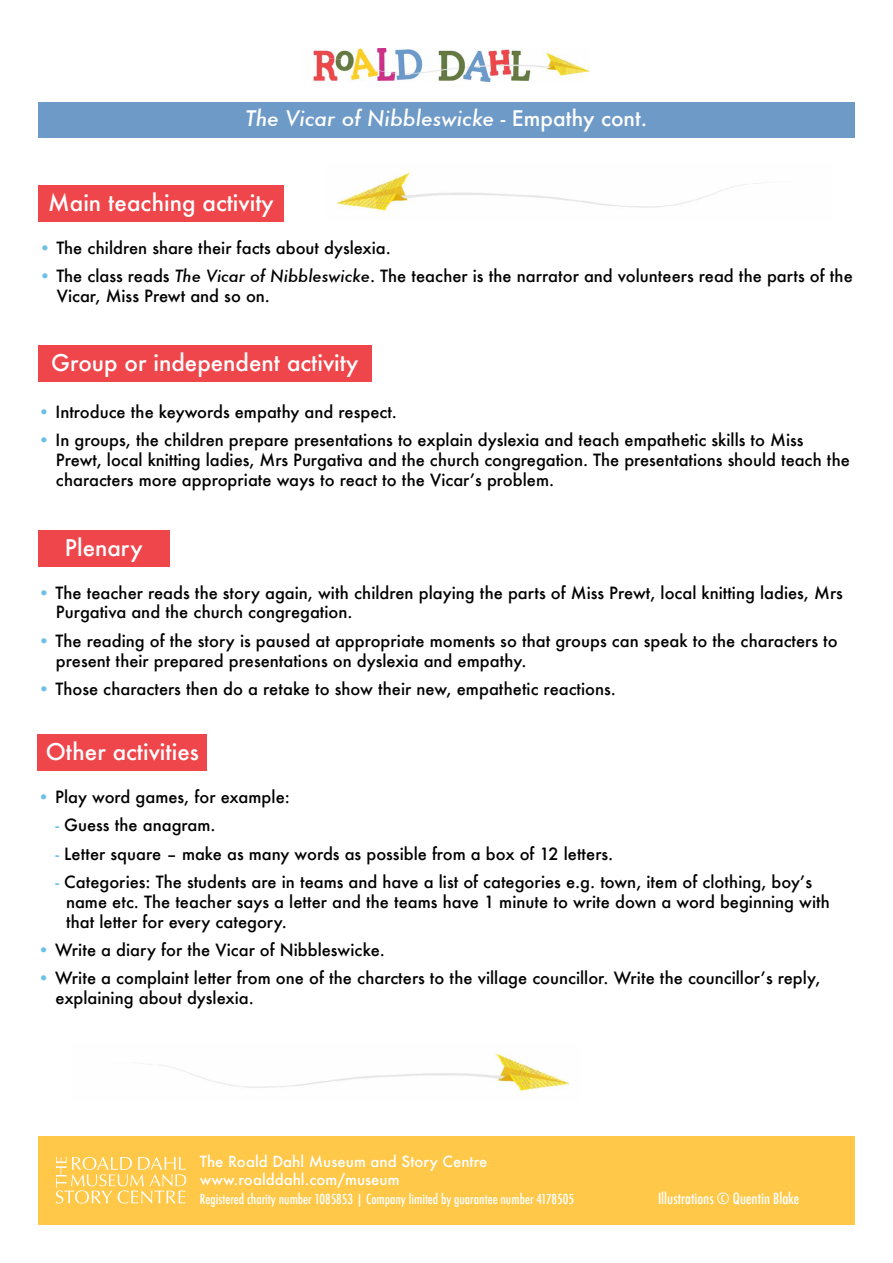
<style>
.page{position:relative;width:893px;height:1263px;background:#fff}
.page>*{position:absolute;margin:0;border:0;box-sizing:border-box;transform-origin:0 0}
.t1{font:500 22.5px "Futura";color:#fff}
.t2{font:italic 500 21px "Futura";color:#fff}
.t3{font:500 16.5px/19.8px "Futura";color:#000}
.t4{font:500 15px/18px "Futura";color:#fff}
.t5{font:500 condensed 15px "Futura";color:#fff}
.t6{font:500 condensed 13.5px "Futura";color:#fff}
.s1{font-style:normal}
.s2{color:#6cc0e7}
.s3{font-style:italic}
.s4{color:#5ebde6}
</style>
<div class="page">
<div style="left:38px;top:102px;width:817px;height:36px;background:#6e9ac8"></div>
<img style="left:312px;top:49px;width:277px;height:33px">
<div style="left:38px;top:185px;width:246px;height:37px;background:#ef464c"></div>
<div style="left:38px;top:346px;width:334px;height:36px;background:#ef464c"></div>
<div style="left:38px;top:1136px;width:817px;height:89px;background:#ffc849"></div>
<svg style="left:56px;top:1157px;width:130px;height:46px"></svg>
<img style="left:336px;top:171px;width:422px;height:43px">
<div style="left:38px;top:530px;width:132px;height:36px;background:#ef464c"></div>
<div style="left:38px;top:735px;width:169px;height:36px;background:#ef464c"></div>
<img style="left:141px;top:1052px;width:428px;height:42px">
<p class="t2" style="left:246px;top:104px;width:403px">The Vicar of Nibbleswicke <span class="s1">- Empathy cont.</span></p>
<h1 class="t1" style="left:48px;top:188px;width:227px">Main teaching activity</h1>
<p class="t3" style="left:39px;top:238px;width:354px"><span class="s2">•</span> The children share their facts about dyslexia.</p>
<p class="t3" style="left:57px;top:266px;width:797px;text-indent:-18px"><span class="s2">•</span> The class reads <span class="s3">The Vicar of Nibbleswicke</span>. The teacher is the narrator and volunteers read the parts of the<br>Vicar, Miss Prewt and so on.</p>
<h1 class="t1" style="left:51px;top:347px;width:309px">Group or independent activity</h1>
<p class="t3" style="left:38px;top:402px;width:360px"><span class="s2">•</span> Introduce the keywords empathy and respect.</p>
<p class="t3" style="left:56px;top:430px;width:795px;text-indent:-18px"><span class="s2">•</span> In groups, the children prepare presentations to explain dyslexia and teach empathetic skills to Miss<br>Prewt, local knitting ladies, Mrs Purgativa and the church congregation. The presentations should teach the characters more appropriate ways to react to the Vicar’s problem.</p>
<h1 class="t1" style="left:65px;top:532px;width:79px">Plenary</h1>
<p class="t3" style="left:56px;top:582px;width:788px;text-indent:-18px"><span class="s2">•</span> The teacher reads the story again, with children playing the parts of Miss Prewt, local knitting ladies, Mrs<br>Purgativa and the church congregation.</p>
<p class="t3" style="left:56px;top:630px;width:783px;text-indent:-18px"><span class="s2">•</span> The reading of the story is paused at appropriate moments so that groups can speak to the characters to present their prepared presentations on dyslexia and empathy.</p>
<p class="t3" style="left:38px;top:679px;width:579px"><span class="s2">•</span> Those characters then do a retake to show their new, empathetic reactions.</p>
<h1 class="t1" style="left:46px;top:736px;width:155px">Other activities</h1>
<p class="t3" style="left:38px;top:787px;width:254px"><span class="s2">•</span> Play word games, for example:</p>
<p class="t3" style="left:56px;top:815px;width:162px"><span class="s4">-</span> Guess the anagram.</p>
<p class="t3" style="left:56px;top:843px;width:559px"><span class="s4">-</span> Letter square – make as many words as possible from a box of 12 letters.</p>
<p class="t3" style="left:66px;top:872px;width:765px;text-indent:-10px"><span class="s4">-</span> Categories: The students are in teams and have a list of categories e.g. town, item of clothing, boy’s name etc. The teacher says a letter and the teams have 1 minute to write down a word beginning with that letter for every category.</p>
<p class="t3" style="left:38px;top:940px;width:349px"><span class="s2">•</span> Write a diary for the Vicar of Nibbleswicke.</p>
<p class="t3" style="left:56px;top:968px;width:766px;text-indent:-18px"><span class="s2">•</span> Write a complaint letter from one of the charcters to the village councillor. Write the councillor’s reply, explaining about dyslexia.</p>
<p class="t4" style="left:200px;top:1153px;width:289px">The Roald Dahl Museum and Story Centre www.roalddahl.com/museum</p>
<p class="t6" style="left:200px;top:1191px;width:376px">Registered charity number 1085853 | Company limited by guarantee number 4178505</p>
<p class="t5" style="left:658px;top:1189px;width:143px">Illustrations © Quentin Blake</p>
</div>
